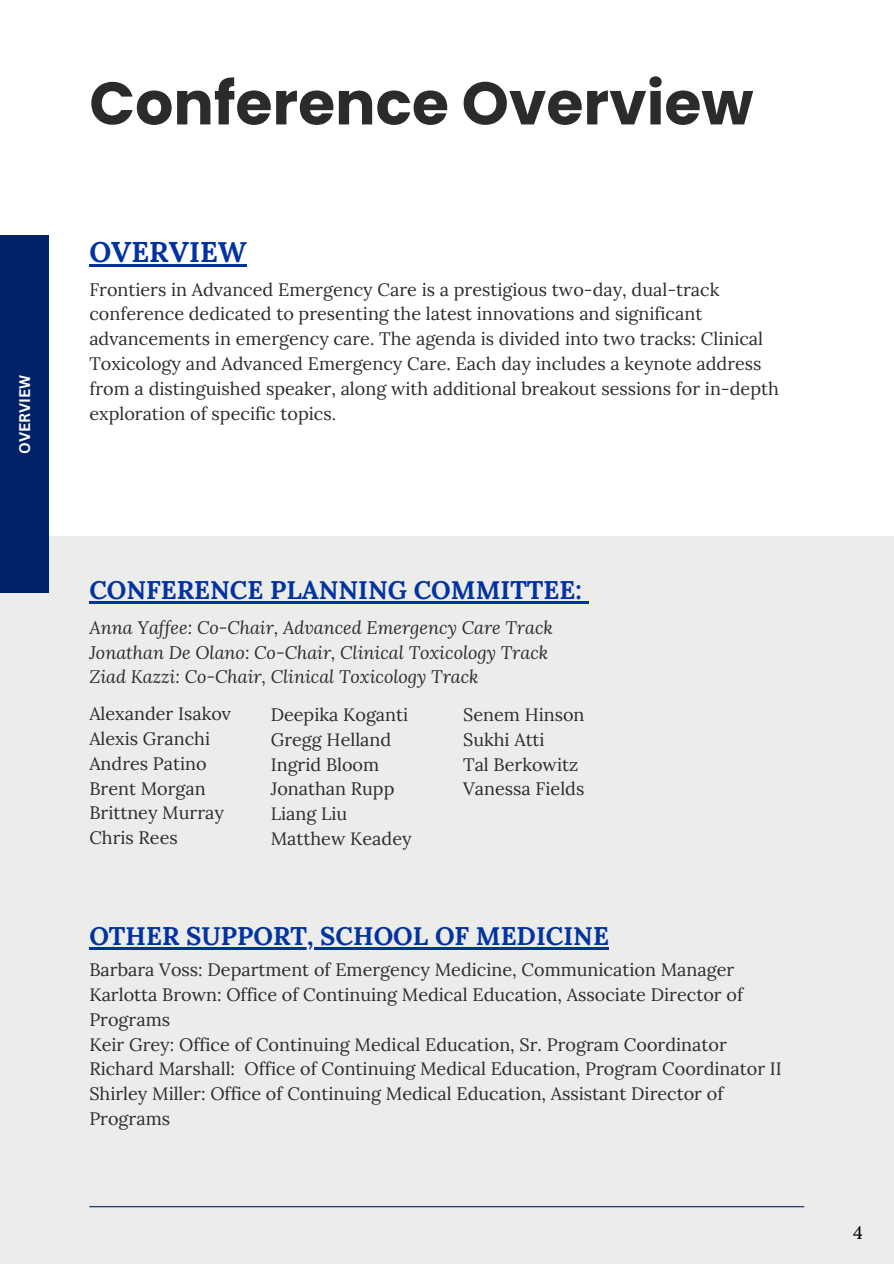
<style>
.page{position:relative;width:894px;height:1264px;background:#fff}
.page>*{position:absolute;margin:0;border:0;box-sizing:border-box;transform-origin:0 0}
.t1{font:700 60px "Poppins";color:#2b2b2b}
.t2{font:700 28.5px "Lora";color:#0033a0}
.t3{font:700 25.5px "Lora";color:#0033a0}
.t4{font:18px/24.8px "Lora";color:#2b2b2b}
.t5{font:italic 18px/24.8px "Lora";color:#2b2b2b}
.t6{font:18px "Lora";color:#000}
.t7{font:700 15px "Canva Sans";color:#fff}
</style>
<div class="page">
<div style="left:0;top:536px;width:893px;height:727px;background:#ececea"></div>
<div style="left:0;top:235px;width:49px;height:358px;background:#012169"></div>
<hr style="left:89px;top:264px;width:158px;height:2px;background:#0033a0">
<hr style="left:89px;top:946px;width:519px;height:3px;background:#0033a0">
<hr style="left:89px;top:1206px;width:715px;height:1px;background:#012169">
<hr style="left:89px;top:601px;width:492px;height:2px;background:#0033a0">
<svg style="left:581px;top:601px;width:7px;height:2px"></svg>
<h1 class="t7" style="left:14px;top:454px;width:81px;rotate:-90deg">OVERVIEW</h1>
<p class="t1" style="left:89px;top:61px;width:665px">Conference Overview</p>
<h2 class="t2" style="left:89px;top:233px;width:159px">OVERVIEW</h2>
<h4 class="t4" style="left:89px;top:277px;width:690px">Frontiers in Advanced Emergency Care is a prestigious two-day, dual-track conference dedicated to presenting the latest innovations and significant advancements in emergency care. The agenda is divided into two tracks: Clinical Toxicology and Advanced Emergency Care. Each day includes a keynote address from a distinguished speaker, along with additional breakout sessions for in-depth exploration of specific topics.</h4>
<h4 class="t3" style="left:89px;top:573px;width:493px">CONFERENCE PLANNING COMMITTEE:</h4>
<p class="t5" style="left:89px;top:614px;width:465px">Anna Yaffee: Co-Chair, Advanced Emergency Care Track<br>Jonathan De Olano: Co-Chair, Clinical Toxicology Track<br>Ziad Kazzi: Co-Chair, Clinical Toxicology Track</p>
<h4 class="t4" style="left:89px;top:701px;width:143px">Alexander Isakov</h4>
<p class="t4" style="left:89px;top:726px;width:122px">Alexis Granchi<br>Andres Patino<br>Brent Morgan</p>
<h4 class="t4" style="left:89px;top:800px;width:136px">Brittney Murray</h4>
<p class="t4" style="left:89px;top:825px;width:90px">Chris Rees</p>
<h4 class="t4" style="left:270px;top:702px;width:139px">Deepika Koganti<br>Gregg Helland</h4>
<p class="t4" style="left:270px;top:751px;width:125px">Ingrid Bloom<br>Jonathan Rupp</p>
<h4 class="t4" style="left:270px;top:801px;width:78px">Liang Liu</h4>
<p class="t4" style="left:270px;top:825px;width:142px">Matthew Keadey</p>
<h3 class="t4" style="left:463px;top:702px;width:123px">Senem Hinson<br>Sukhi Atti<br>Tal Berkowitz</h3>
<h4 class="t4" style="left:463px;top:776px;width:123px">Vanessa Fields</h4>
<h3 class="t3" style="left:89px;top:919px;width:521px">OTHER SUPPORT, SCHOOL OF MEDICINE</h3>
<h4 class="t4" style="left:89px;top:957px;width:694px">Barbara Voss: Department of Emergency Medicine, Communication Manager Karlotta Brown: Office of Continuing Medical Education, Associate Director of Programs<br>Keir Grey: Office of Continuing Medical Education, Sr. Program Coordinator Richard Marshall: Office of Continuing Medical Education, Program Coordinator II Shirley Miller: Office of Continuing Medical Education, Assistant Director of Programs</h4>
<p class="t6" style="left:852px;top:1220px;width:11px">4</p>
</div>
